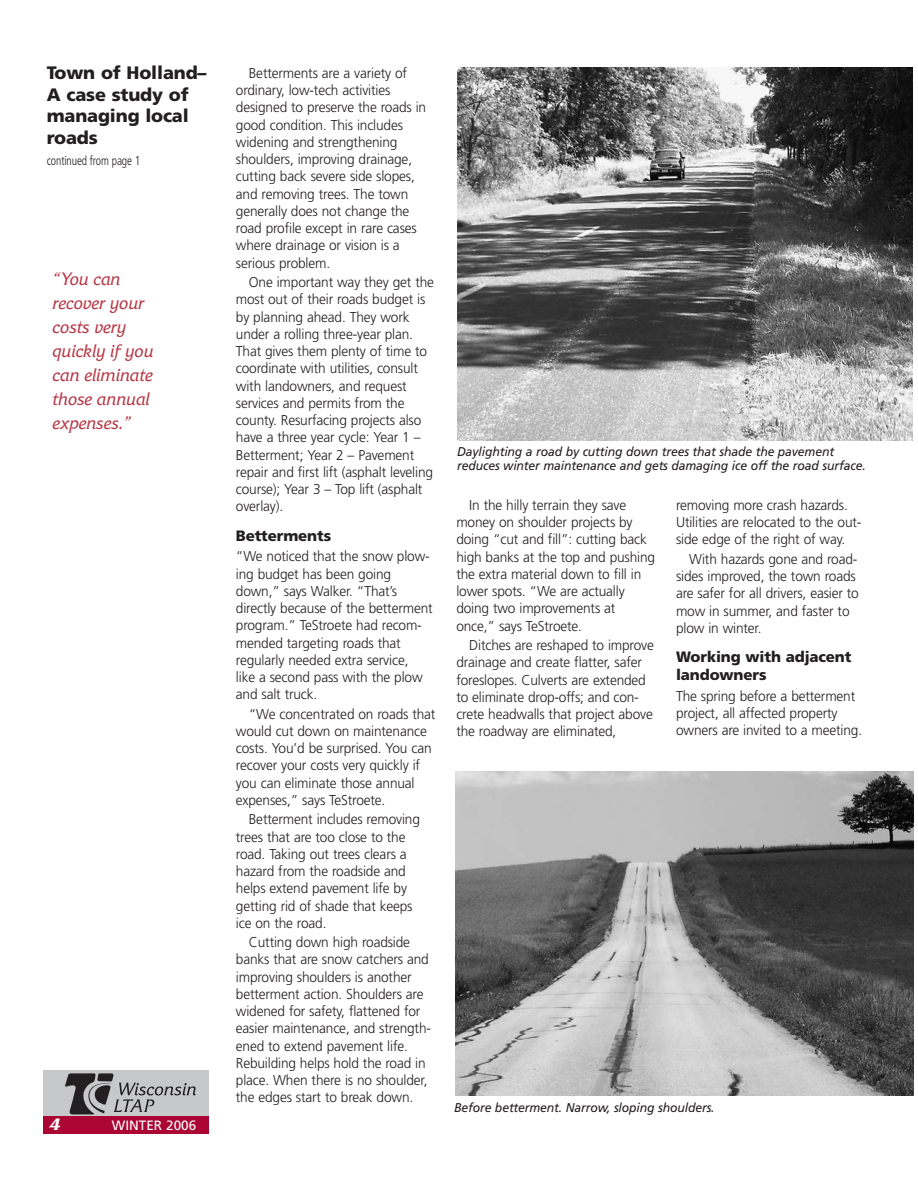
<style>
.page{position:relative;width:918px;height:1188px;background:#fff}
.page>*{position:absolute;margin:0;border:0;box-sizing:border-box;transform-origin:0 0}
.t1{font:italic 18px/24px "Friz Qua";color:#b63846;scale:.96 1}
.t2{font:900 18px/21.6px "Frutiger";letter-spacing:-.01em;color:#231f20}
.t3{font:italic 700 16.5px "Friz Qua";color:#fff}
.t4{font:900 15px/18px "Frutiger";letter-spacing:-.01em;color:#231f20}
.t5{font:300 14.25px/17.2px "Frutiger";letter-spacing:-.01em;color:#231f20;scale:.96 1}
.t6{font:13.5px "Frutiger";color:#fff}
.t7{font:italic 12.75px/14.2px "Frutiger";letter-spacing:-.01em;color:#231f20;scale:.96 1}
.t8{font:300 condensed 12.75px "Frutiger";letter-spacing:-.01em;color:#231f20;scale:.9 1}
</style>
<div class="page">
<div style="left:43px;top:1116px;width:165px;height:18px;background:#ab0534"></div>
<div style="left:43px;top:1070px;width:165px;height:46px;background:#c6c8ca"></div>
<svg style="left:65px;top:1073px;width:131px;height:41px"></svg>
<img style="left:457px;top:68px;width:456px;height:372px">
<img style="left:456px;top:772px;width:458px;height:324px">
<p class="t2" style="left:47px;top:63px;width:161px">Town of Holland–<br>A case study of managing local roads</p>
<p class="t8" style="left:47px;top:155px;width:106px">continued from page 1</p>
<p class="t1" style="left:53px;top:269px;width:107px">“You can recover your costs very quickly if you can eliminate those annual expenses.”</p>
<p class="t3" style="left:49px;top:1118px;width:12px">4</p>
<p class="t6" style="left:112px;top:1120px;width:86px">WINTER 2006</p>
<p class="t5" style="left:236px;top:66px;width:200px;text-indent:13px">Betterments are a variety of ordinary, low-tech activities designed to preserve the roads in good condition. This includes widening and strengthening shoulders, improving drainage, cutting back severe side slopes, and removing trees. The town generally does not change the road profile except in rare cases where drainage or vision is a serious problem.</p>
<p class="t5" style="left:236px;top:275px;width:208px;text-indent:13px">One important way they get the most out of their roads budget is by planning ahead. They work under a rolling three-year plan.<br>That gives them plenty of time to coordinate with utilities, consult with landowners, and request services and permits from the county. Resurfacing projects also have a three year cycle: Year 1 –<br>Betterment; Year 2 – Pavement repair and first lift (asphalt leveling course); Year 3 – Top lift (asphalt overlay).</p>
<p class="t4" style="left:236px;top:528px;width:97px">Betterments</p>
<p class="t5" style="left:236px;top:549px;width:207px">“We noticed that the snow plow&shy;ing budget has been going down,” says Walker. “That’s directly because of the betterment program.” TeStroete had recom&shy;mended targeting roads that regularly needed extra service,<br>like a second pass with the plow and salt truck.</p>
<p class="t5" style="left:236px;top:706px;width:209px;text-indent:13px">“We concentrated on roads that would cut down on maintenance costs. You’d be surprised. You can recover your costs very quickly if you can eliminate those annual expenses,” says TeStroete.</p>
<p class="t5" style="left:236px;top:812px;width:193px;text-indent:13px">Betterment includes removing trees that are too close to the road. Taking out trees clears a hazard from the roadside and helps extend pavement life by getting rid of shade that keeps ice on the road.</p>
<p class="t5" style="left:236px;top:935px;width:205px;text-indent:13px">Cutting down high roadside banks that are snow catchers and improving shoulders is another betterment action. Shoulders are widened for safety, flattened for easier maintenance, and strength&shy;ened to extend pavement life.<br>Rebuilding helps hold the road in place. When there is no shoulder, the edges start to break down.</p>
<p class="t7" style="left:457px;top:445px;width:427px">Daylighting a road by cutting down trees that shade the pavement reduces winter maintenance and gets damaging ice off the road surface.</p>
<p class="t5" style="left:456px;top:497px;width:209px;text-indent:13px">In the hilly terrain they save money on shoulder projects by doing “cut and fill”: cutting back high banks at the top and pushing the extra material down to fill in lower spots. “We are actually doing two improvements at once,” says TeStroete.</p>
<p class="t5" style="left:456px;top:638px;width:207px;text-indent:13px">Ditches are reshaped to improve drainage and create flatter, safer foreslopes. Culverts are extended to eliminate drop-offs; and con&shy;crete headwalls that project above the roadway are eliminated,</p>
<p class="t5" style="left:676px;top:497px;width:195px">removing more crash hazards.<br>Utilities are relocated to the out&shy;side edge of the right of way.</p>
<p class="t5" style="left:676px;top:551px;width:192px;text-indent:13px">With hazards gone and road&shy;sides improved, the town roads are safer for all drivers, easier to mow in summer, and faster to plow in winter.</p>
<p class="t4" style="left:676px;top:649px;width:177px">Working with adjacent landowners</p>
<p class="t5" style="left:676px;top:688px;width:195px">The spring before a betterment project, all affected property owners are invited to a meeting.</p>
<p class="t7" style="left:454px;top:1102px;width:273px">Before betterment. Narrow, sloping shoulders.</p>
</div>
